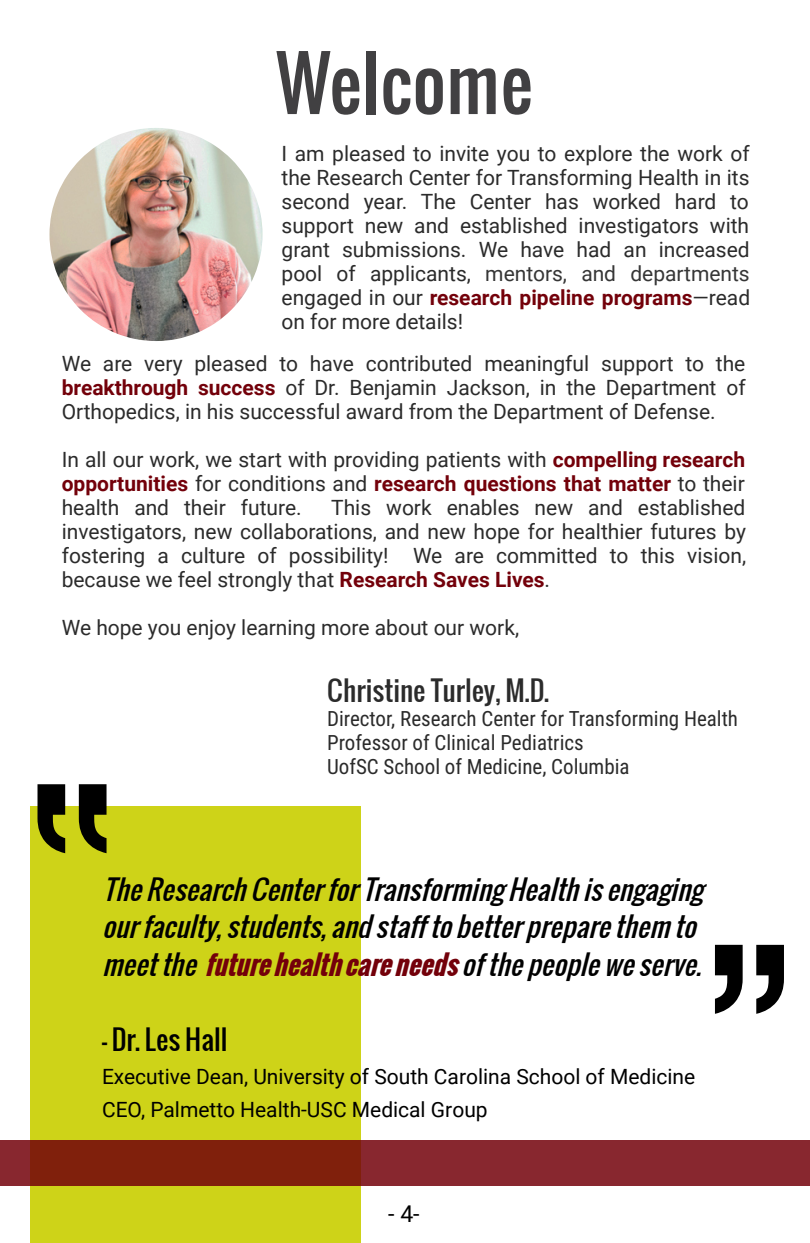
<style>
.page{position:relative;width:810px;height:1243px;background:#fff}
.page>*{position:absolute;margin:0;border:0;box-sizing:border-box;transform-origin:0 0}
.t1{font:72px "Oswald";color:#414042}
.t2{font:italic 27px/37.6px "Oswald";color:#000}
.t3{font:27px "Oswald";color:#2b2b2b}
.t4{font:27px "Oswald";color:#000}
.t5{font:23px "Roboto";color:#000}
.t6{font:21px/24px "Roboto";color:#2b2b2b;text-align:justify}
.t7{font:21px/24px "Roboto Condensed";color:#2b2b2b}
.t8{font:21px/33px "Roboto";color:#000}
.s1{color:#363636}
.s2{font-weight:700;color:#73000a}
</style>
<div class="page">
<img style="left:49px;top:128px;width:213px;height:213px">
<div style="left:31px;top:806px;width:330px;height:436px;background:#ced318"></div>
<svg style="left:38px;top:784px;width:68px;height:69px"></svg>
<svg style="left:715px;top:944px;width:69px;height:69px"></svg>
<svg style="left:0;top:1140px;width:810px;height:45px;background:#842420"></svg>
<h1 class="t1" style="left:274px;top:28px;width:261px">Welcome</h1>
<p class="t6" style="left:281px;top:141px;width:470px">I am pleased to invite you to explore the work of the Research Center for Transforming Health in its second year. The Center has worked hard to support new and established investigators with grant submissions. We have had an increased pool of applicants, <span class="s1">mentors, and departments </span>engaged in our <span class="s2">research pipeline programs</span>—read on for more details!</p>
<p class="t6" style="left:62px;top:351px;width:685px">We are very pleased to have contributed meaningful support to the <span class="s2">breakthrough success</span> of Dr. Benjamin Jackson, in the Department of Orthopedics, in his successful award from the Department of Defense.</p>
<p class="t6" style="left:62px;top:447px;width:685px">In all our work, we start with providing patients with <span class="s2">compelling research opportunities</span> for conditions and <span class="s2">research questions that matter</span> to their health and their future.</p>
<p class="t6" style="left:62px;top:495px;width:686px;text-indent:269px">This work enables new and established investigators, new collaborations, and new hope for healthier futures by fostering a culture of possibility! We are committed to this vision, because we feel strongly that <span class="s2">Research Saves Lives</span>.</p>
<p class="t6" style="left:62px;top:615px;width:459px">We hope you enjoy learning more about our work,</p>
<p class="t3" style="left:327px;top:670px;width:224px">Christine Turley, M.D.</p>
<p class="t7" style="left:327px;top:707px;width:412px">Director, Research Center for Transforming Health<br>Professor of Clinical Pediatrics<br>UofSC School of Medicine, Columbia</p>
<p class="t2" style="left:102px;top:869px;width:612px">TheResearchCenterforTransformingHealthisengaging ourfaculty,students,andstafftobetterpreparethem to meetthe <span class="s2">futurehealthcareneeds</span>ofthepeopleweserve.</p>
<p class="t4" style="left:102px;top:1018px;width:127px">- Dr. Les Hall</p>
<p class="t8" style="left:102px;top:1059px;width:594px">Executive Dean, University of South Carolina School of Medicine<br>CEO, Palmetto Health-USC Medical Group</p>
<p class="t5" style="left:388px;top:1200px;width:33px">- 4-</p>
</div>
